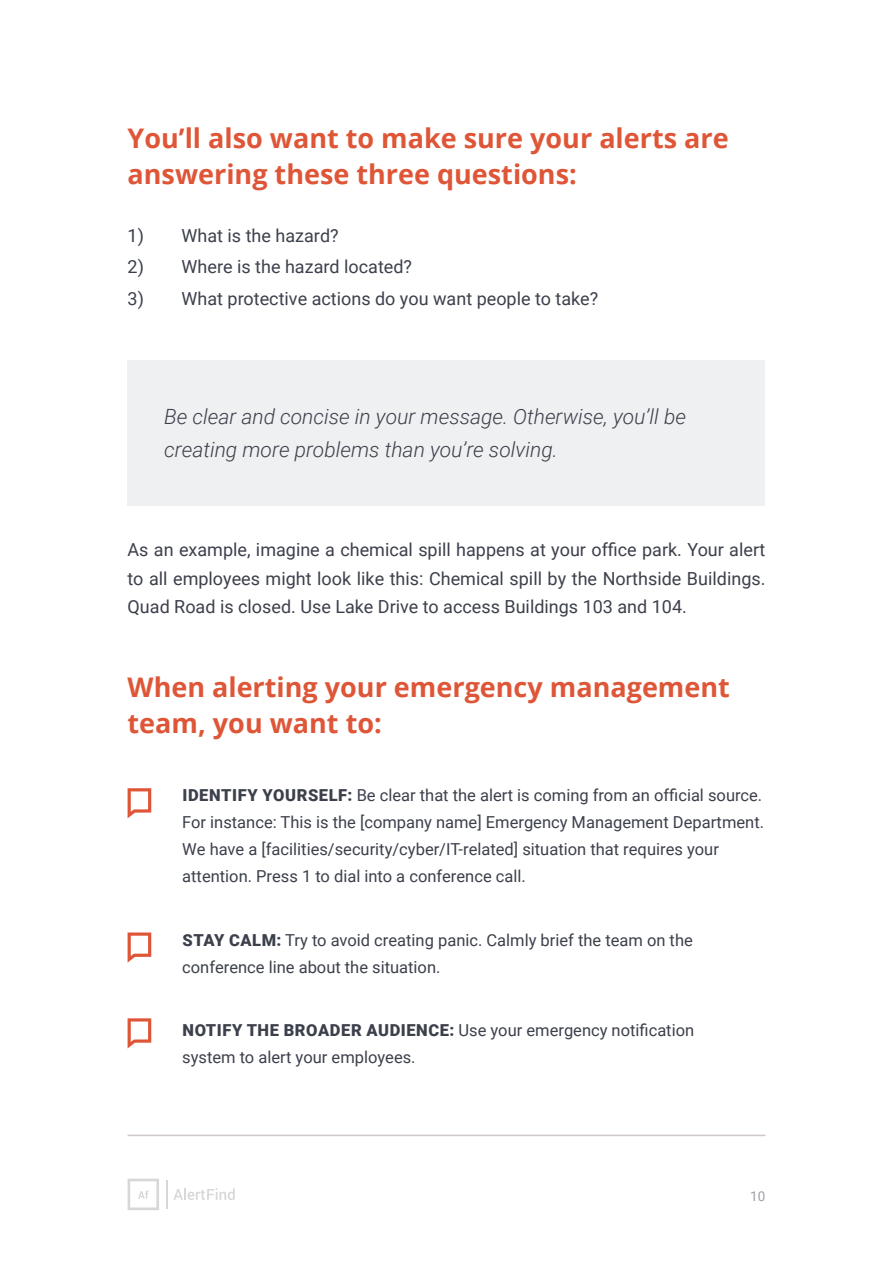
<style>
.page{position:relative;width:893px;height:1263px;background:#fff}
.page>*{position:absolute;margin:0;border:0;box-sizing:border-box;transform-origin:0 0}
.t1{font:700 27px/36px "Open Sans";color:#de5637}
.t2{font:italic 300 21px/33px "Roboto";color:#3c404b}
.t3{font:18px/28.5px "Roboto";color:#3c404b;text-align:justify}
.t4{font:16.5px/27px "Roboto";color:#3c404b}
.t5{font:13.5px "Roboto";color:#9e9fa5}
.s1{font-weight:900}
</style>
<div class="page">
<hr style="left:128px;top:1135px;width:637px;height:1px;background:#cec9c8">
<svg style="left:128px;top:1179px;width:31px;height:31px"></svg>
<svg style="left:173px;top:1188px;width:62px;height:12px"></svg>
<svg style="left:166px;top:1180px;width:1px;height:29px"></svg>
<div style="left:128px;top:360px;width:637px;height:145px;background:#eff0f1"></div>
<svg style="left:128px;top:788px;width:23px;height:30px"></svg>
<svg style="left:128px;top:932px;width:23px;height:31px"></svg>
<svg style="left:128px;top:1018px;width:23px;height:30px"></svg>
<h1 class="t1" style="left:128px;top:120px;width:603px">You’ll also want to make sure your alerts are answering these three questions:</h1>
<p class="t3" style="left:128px;top:220px;width:213px">1) What is the hazard?</p>
<p class="t3" style="left:128px;top:252px;width:286px">2) Where is the hazard located?</p>
<p class="t3" style="left:128px;top:283px;width:472px">3) What protective actions do you want people to take?</p>
<p class="t2" style="left:164px;top:399px;width:523px">Be clear and concise in your message. Otherwise, you’ll be creating more problems than you’re solving.</p>
<p class="t3" style="left:128px;top:535px;width:639px">As an example, imagine a chemical spill happens at your office park. Your alert to all employees might look like this: Chemical spill by the Northside Buildings.<br>Quad Road is closed. Use Lake Drive to access Buildings 103 and 104.</p>
<h1 class="t1" style="left:128px;top:669px;width:604px">When alerting your emergency management team, you want to:</h1>
<p class="t4" style="left:182px;top:781px;width:583px"><span class="s1">IDENTIFY YOURSELF:</span> Be clear that the alert is coming from an official source.<br>For instance: This is the [company name] Emergency Management Department.<br>We have a [facilities/security/cyber/IT-related] situation that requires your attention. Press 1 to dial into a conference call.</p>
<p class="t4" style="left:182px;top:926px;width:512px"><span class="s1">STAY CALM:</span> Try to avoid creating panic. Calmly brief the team on the conference line about the situation.</p>
<p class="t4" style="left:182px;top:1016px;width:513px"><span class="s1">NOTIFY THE BROADER AUDIENCE:</span> Use your emergency notification system to alert your employees.</p>
<p class="t5" style="left:750px;top:1187px;width:17px">10</p>
</div>
